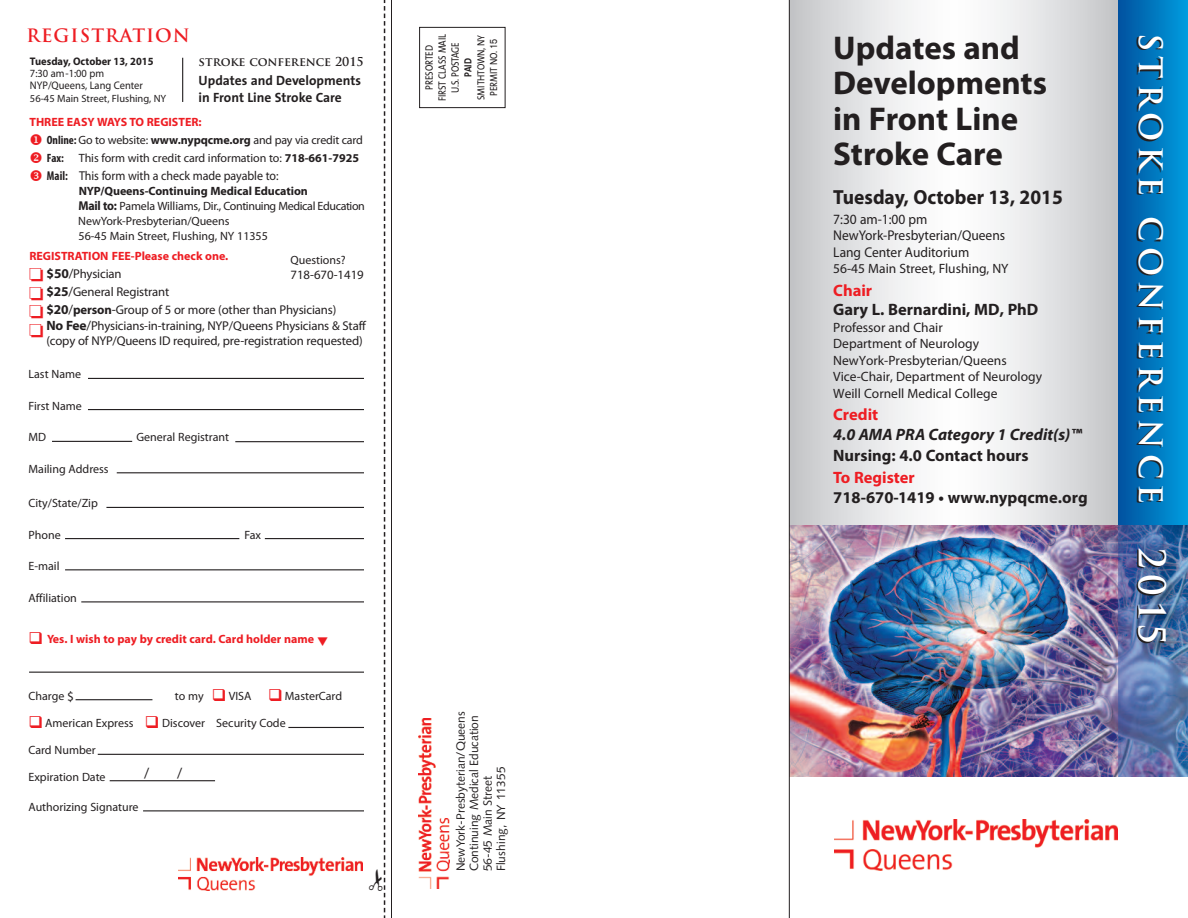
<style>
.page{position:relative;width:1188px;height:918px;background:#fff}
.page>*{position:absolute;margin:0;border:0;box-sizing:border-box;transform-origin:0 0}
.t1{font:700 33px/35.2px "Myriad Pro";color:#231f20}
.t2{font:700 31.5px "Trajan Pro";letter-spacing:.16em;color:#fff}
.t3{font:700 20.4px "Myriad Pro";color:#231f20;scale:.95 1}
.t4{font:700 18px "Trajan Pro";letter-spacing:.06em;color:#ee1d23}
.t5{font:700 16.5px "Myriad Pro";color:#231f20}
.t6{font:italic 700 16.5px "Myriad Pro";color:#231f20}
.t7{font:700 16.5px "Myriad Pro";color:#ee1d23}
.t8{font:15px "Myriad Pro";color:#231f20}
.t9{font:14.1px/16.5px "Myriad Pro";color:#231f20;scale:.95 1}
.t10{font:13.5px/16.5px "Myriad Pro";color:#231f20}
.t11{font:700 13.5px/16.5px "The Sans";color:#231f20}
.t12{font:12.9px "Myriad Pro";letter-spacing:-.005em;color:#231f20;scale:.93 1}
.t13{font:12.75px/14.7px "Myriad Pro";letter-spacing:-.01em;color:#231f20;text-align:right}
.t14{font:12px/15px "Myriad Pro";color:#231f20}
.t15{font:700 12px "Myriad Pro";color:#ee1d23}
.t16{font:12px/13.5px "Syntax";color:#231f20}
.t17{font:700 12px "Trajan Pro";color:#231f20}
.t18{font:10.95px/12.3px "Myriad Pro";color:#231f20;scale:.95 1}
.t19{font:700 10.95px "Myriad Pro";color:#231f20;scale:.95 1}
.t20{font:10.8px/12.9px "The Sans";letter-spacing:-.005em;color:#231f20;text-align:center;scale:.83 1}
.t21{font:10.5px "Myriad Pro";color:#231f20}
.t22{font:10.35px/12.9px "The Sans";letter-spacing:-.01em;color:#231f20;text-align:center;scale:.87 1}
.t23{font:700 10.35px "The Sans";color:#231f20;scale:.87 1}
.s1{color:#ee1d23}
.s2{font-weight:700;font-stretch:condensed}
.s3{font-weight:700}
.s4{font-weight:700;font-size:12.9px}
.s5{font-weight:700;font-size:13.5px}
.s6{font-size:13.5px}
.s7{font-family:"Akzidenz Grotesk"}
.s8{font-size:36px;color:#231f20}
</style>
<div class="page">
<div style="left:1118px;top:0;width:70px;height:527px;background:linear-gradient(to right,#01519e,#009bdd)"></div>
<img style="left:790px;top:525px;width:328px;height:251px">
<hr style="left:29px;top:672px;width:339px;height:1px;background:#231f20">
<hr style="left:81px;top:601px;width:288px;height:1px;background:#231f20">
<hr style="left:65px;top:569px;width:304px;height:1px;background:#231f20">
<hr style="left:65px;top:538px;width:174px;height:1px;background:#231f20">
<hr style="left:106px;top:507px;width:263px;height:1px;background:#231f20">
<hr style="left:117px;top:472px;width:252px;height:1px;background:#231f20">
<hr style="left:88px;top:378px;width:281px;height:1px;background:#231f20">
<hr style="left:52px;top:441px;width:80px;height:1px;background:#231f20">
<hr style="left:235px;top:441px;width:134px;height:1px;background:#231f20">
<hr style="left:88px;top:409px;width:281px;height:1px;background:#231f20">
<hr style="left:288px;top:727px;width:80px;height:1px;background:#231f20">
<hr style="left:98px;top:754px;width:270px;height:1px;background:#231f20">
<hr style="left:265px;top:538px;width:104px;height:1px;background:#231f20">
<hr style="left:110px;top:780px;width:105px;height:1px;background:#231f20">
<hr style="left:143px;top:810px;width:226px;height:1px;background:#231f20">
<hr style="left:76px;top:699px;width:76px;height:1px;background:#231f20">
<img style="left:834px;top:820px;width:283px;height:51px">
<div style="left:419px;top:27px;width:86px;height:81px;border:1px solid #231f20"></div>
<img style="left:419px;top:719px;width:30px;height:170px">
<img style="left:178px;top:858px;width:184px;height:33px">
<div style="left:364px;top:369px;width:14px;height:475px;background:#fff"></div>
<hr style="left:182px;top:58px;width:1px;height:44px;background:#231f20">
<img style="left:1118px;top:696px;width:70px;height:80px">
<img style="left:1118px;top:525px;width:70px;height:13px">
<img style="left:1071px;top:538px;width:117px;height:158px">
<img style="left:1137px;top:550px;width:28px;height:18px">
<img style="left:1137px;top:577px;width:28px;height:19px">
<img style="left:1137px;top:605px;width:28px;height:14px">
<img style="left:1137px;top:627px;width:27px;height:16px">
<hr style="left:789px;top:0;width:1px;height:918px;background:#231f20">
<hr style="left:391px;top:0;width:1px;height:918px;background:#231f20">
<svg style="left:383px;top:0;width:2px;height:918px"></svg>
<h3 class="t4" style="left:26px;top:28px;width:165px">REGISTRATION</h3>
<p class="t19" style="left:30px;top:57px;width:132px">Tuesday, October 13, 2015</p>
<p class="t18" style="left:30px;top:68px;width:120px">7:30 am-1:00 pm<br>NYP/Queens, Lang Center</p>
<p class="t21" style="left:30px;top:94px;width:138px">56-45 Main Street, Flushing, NY</p>
<p class="t17" style="left:199px;top:57px;width:167px">stroke conference 2015</p>
<p class="t11" style="left:199px;top:73px;width:164px">Updates and Developments in Front Line Stroke Care</p>
<p class="t15" style="left:29px;top:118px;width:174px">THREE EASY WAYS TO REGISTER:</p>
<p class="t14" style="left:29px;top:134px;width:335px"><span class="s1">◆</span> <span class="s2">Online:</span> Go to website: <span class="s3">www.nypqcme.org</span> and pay via credit card</p>
<p class="t14" style="left:29px;top:152px;width:331px"><span class="s1">❖</span> <span class="s2">Fax:</span> This form with credit card information to: <span class="s3">718-661-7925</span></p>
<p class="t12" style="left:47px;top:171px;width:251px"><span class="s2">Mail:</span> This form with a check made payable to:</p>
<p class="t14" style="left:78px;top:185px;width:288px"><span class="s3">NYP/Queens-Continuing Medical Education<br></span><span class="s4">Mail to:</span> Pamela Williams, Dir., Continuing Medical Education NewYork-Presbyterian/Queens<br>56-45 Main Street, Flushing, NY 11355</p>
<p class="t15" style="left:29px;top:251px;width:200px">REGISTRATION FEE-Please check one.</p>
<p class="t13" style="left:29px;top:267px;width:94px"><span class="s1">□</span> <span class="s5">$50</span><span class="s6">/</span>Physician</p>
<p class="t13" style="left:29px;top:285px;width:141px"><span class="s1">□</span> <span class="s5">$25</span><span class="s6">/</span>General Registrant</p>
<p class="t13" style="left:29px;top:303px;width:308px"><span class="s1">□</span> <span class="s5">$20</span><span class="s6">/</span><span class="s3">person</span><span class="s6">-</span>Group of 5 or more (other than Physicians)</p>
<p class="t13" style="left:29px;top:320px;width:338px"><span class="s1">□</span> <span class="s5">No Fee</span><span class="s6">/</span>Physicians-in-training, NYP/Queens Physicians &amp; Staff (copy of NYP/Queens ID required, pre-registration requested)</p>
<p class="t14" style="left:291px;top:253px;width:57px">Questions?</p>
<p class="t13" style="left:291px;top:268px;width:75px">718-670-1419</p>
<p class="t14" style="left:28px;top:368px;width:54px">Last Name</p>
<p class="t14" style="left:29px;top:399px;width:55px">First Name</p>
<p class="t14" style="left:29px;top:431px;width:19px">MD</p>
<p class="t14" style="left:137px;top:431px;width:94px">General Registrant</p>
<p class="t14" style="left:29px;top:462px;width:82px">Mailing Address</p>
<p class="t14" style="left:29px;top:497px;width:71px">City/State/Zip</p>
<p class="t14" style="left:29px;top:528px;width:34px">Phone</p>
<p class="t14" style="left:245px;top:528px;width:18px">Fax</p>
<p class="t14" style="left:29px;top:560px;width:33px">E-mail</p>
<p class="t14" style="left:29px;top:591px;width:50px">Affiliation</p>
<p class="t15" style="left:28px;top:635px;width:302px">❑ Yes. I wish to pay by credit card. Card holder name ❑</p>
<p class="t14" style="left:28px;top:690px;width:47px">Charge <span class="s6">$</span></p>
<p class="t14" style="left:175px;top:690px;width:169px">to my <span class="s1">❑</span> VISA <span class="s1">❑</span> MasterCard</p>
<p class="t14" style="left:28px;top:717px;width:259px"><span class="s1">❑</span> American Express <span class="s1">❑</span> Discover Security Code</p>
<p class="t14" style="left:29px;top:744px;width:69px">Card Number</p>
<p class="t14" style="left:29px;top:771px;width:79px">Expiration Date</p>
<p class="t14" style="left:29px;top:801px;width:112px">Authorizing Signature</p>
<p class="t8" style="left:144px;top:768px;width:7px">/</p>
<p class="t8" style="left:177px;top:768px;width:7px">/</p>
<p class="t20" style="left:424px;top:101px;width:83px;rotate:-90deg">PRESORTED<br>FIRST CLASS MAIL<br>U.S. POSTAGE</p>
<p class="t22" style="left:475px;top:100px;width:76px;rotate:-90deg">SMITHTOWN, NY<br>PERMIT NO. <span class="s7">15</span></p>
<p class="t23" style="left:464px;top:77px;width:22px;rotate:-90deg">PAID</p>
<p class="t16" style="left:455px;top:871px;width:162px;rotate:-90deg">NewYork-Presbyterian/Queens<br>Continuing Medical Education<br>56-45 Main Street<br>Flushing, NY 11355</p>
<h1 class="t1" style="left:833px;top:33px;width:215px">Updates and<br>Developments in Front Line<br>Stroke Care</h1>
<h2 class="t2" style="left:1163px;top:33px;width:615px;rotate:90deg">STROKE CONFERENCE <span class="s8">2015</span></h2>
<h3 class="t3" style="left:833px;top:190px;width:243px">Tuesday, October 13, 2015</h3>
<p class="t9" style="left:833px;top:212px;width:182px">7:30 am-1:00 pm<br>NewYork-Presbyterian/Queens<br>Lang Center Auditorium</p>
<p class="t10" style="left:833px;top:261px;width:177px">56-45 Main Street, Flushing, NY</p>
<h3 class="t7" style="left:833px;top:284px;width:40px">Chair</h3>
<h3 class="t5" style="left:833px;top:303px;width:207px">Gary L. Bernardini, MD, PhD</h3>
<p class="t10" style="left:833px;top:320px;width:210px">Professor and Chair<br>Department of Neurology<br>NewYork-Presbyterian/Queens<br>Vice-Chair, Department of Neurology<br>Weill Cornell Medical College</p>
<h3 class="t7" style="left:833px;top:408px;width:47px">Credit</h3>
<h3 class="t6" style="left:833px;top:428px;width:250px">4.0 AMA PRA Category 1 Credit(s)™</h3>
<h3 class="t5" style="left:833px;top:449px;width:197px">Nursing: 4.0 Contact hours</h3>
<h3 class="t7" style="left:833px;top:471px;width:83px">To Register</h3>
<h3 class="t5" style="left:833px;top:491px;width:256px">718-670-1419 • www.nypqcme.org</h3>
</div>
